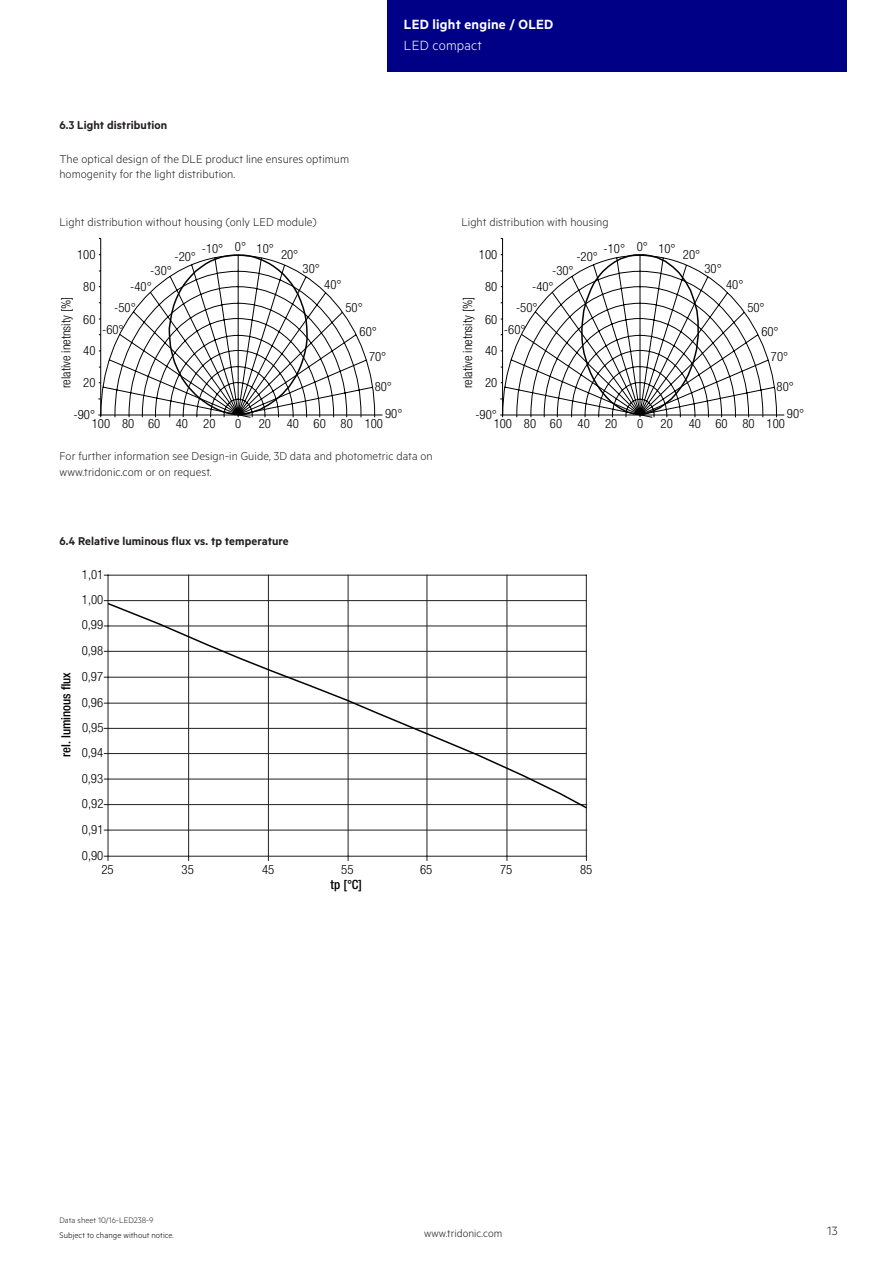
<style>
.page{position:relative;width:893px;height:1263px;background:#fff}
.page>*{position:absolute;margin:0;border:0;box-sizing:border-box;transform-origin:0 0}
.t1{font:600 15px "Metric";letter-spacing:.015em;color:#fff}
.t2{font:300 15px "Metric";letter-spacing:.015em;color:#fff}
.t3{font:300 13.5px "Metric";color:#231f20}
.t4{font:300 condensed 12.75px/16.2px "Helvetica Neue LTW1 G";color:#000001}
.t5{font:300 12.75px/15.1px "Metric";letter-spacing:.005em;color:#231f20}
.t6{font:600 12.75px "Metric";letter-spacing:.005em;color:#231f20}
.t7{font:500 condensed 12.75px "Helvetica Neue LTW1 G";color:#000001}
.t8{font:300 12px "Metric";letter-spacing:.005em;color:#231f20}
.t9{font:300 9px "Metric";letter-spacing:.01em;color:#000}
.t10{font:300 9px "Metric";letter-spacing:.005em;color:#231f20}
</style>
<div class="page">
<div style="left:387px;top:0;width:459px;height:72px;background:#000087"></div>
<hr style="left:100px;top:238px;width:1px;height:179px;background:#000001">
<hr style="left:98px;top:415px;width:284px;height:1px;background:#000001">
<svg style="left:98px;top:253px;width:277px;height:165px"></svg>
<hr style="left:108px;top:830px;width:479px;height:1px;background:#231f20">
<hr style="left:108px;top:575px;width:478px;height:1px;background:#231f20">
<hr style="left:586px;top:575px;width:1px;height:281px;background:#231f20">
<hr style="left:108px;top:575px;width:1px;height:281px;background:#231f20">
<hr style="left:108px;top:600px;width:478px;height:1px;background:#231f20">
<hr style="left:108px;top:856px;width:479px;height:1px;background:#231f20">
<hr style="left:268px;top:575px;width:1px;height:281px;background:#231f20">
<hr style="left:188px;top:575px;width:1px;height:281px;background:#231f20">
<hr style="left:348px;top:575px;width:1px;height:281px;background:#231f20">
<hr style="left:427px;top:575px;width:1px;height:281px;background:#231f20">
<hr style="left:507px;top:575px;width:1px;height:281px;background:#231f20">
<svg style="left:106px;top:602px;width:482px;height:208px"></svg>
<hr style="left:502px;top:238px;width:1px;height:179px;background:#000001">
<hr style="left:500px;top:415px;width:284px;height:1px;background:#000001">
<svg style="left:500px;top:253px;width:277px;height:165px"></svg>
<p class="t6" style="left:60px;top:117px;width:109px">6.3 Light distribution</p>
<p class="t5" style="left:59px;top:151px;width:291px">The optical design of the DLE product line ensures optimum homogenity for the light distribution.</p>
<p class="t1" style="left:404px;top:15px;width:151px">LED light engine / OLED</p>
<p class="t2" style="left:404px;top:37px;width:80px">LED compact</p>
<p class="t5" style="left:60px;top:214px;width:259px">Light distribution without housing (only LED module)</p>
<p class="t5" style="left:461px;top:214px;width:149px">Light distribution with housing</p>
<p class="t4" style="left:77px;top:247px;width:20px">100</p>
<p class="t4" style="left:235px;top:238px;width:13px">0°</p>
<p class="t4" style="left:202px;top:240px;width:23px">-10°</p>
<p class="t4" style="left:257px;top:240px;width:19px">10°</p>
<p class="t4" style="left:174px;top:249px;width:23px">-20°</p>
<p class="t4" style="left:281px;top:247px;width:19px">20°</p>
<p class="t4" style="left:58px;top:388px;width:92px;rotate:-90deg">relative inetnsity [%]</p>
<p class="t4" style="left:130px;top:262px;width:43px;text-indent:20px">-30° -40°</p>
<p class="t4" style="left:102px;top:296px;width:35px;line-height:22px;text-indent:12px">-50° -60°</p>
<p class="t4" style="left:83px;top:278px;width:14px">80</p>
<p class="t4" style="left:83px;top:311px;width:14px">60</p>
<p class="t4" style="left:83px;top:343px;width:14px">40</p>
<p class="t4" style="left:83px;top:375px;width:14px">20</p>
<p class="t4" style="left:303px;top:260px;width:19px">30°</p>
<p class="t4" style="left:324px;top:276px;width:19px">40°</p>
<p class="t4" style="left:360px;top:296px;width:19px;line-height:23.7px;text-indent:-14px">50°<br>60°</p>
<p class="t4" style="left:369px;top:349px;width:19px">70°</p>
<p class="t4" style="left:375px;top:378px;width:19px">80°</p>
<p class="t4" style="left:74px;top:406px;width:23px">-90°</p>
<p class="t4" style="left:385px;top:406px;width:19px">90°</p>
<p class="t4" style="left:235px;top:415px;width:8px">0</p>
<p class="t4" style="left:203px;top:415px;width:14px">20</p>
<p class="t4" style="left:287px;top:415px;width:14px">40</p>
<p class="t4" style="left:92px;top:415px;width:98px">100 80 60 40</p>
<p class="t4" style="left:341px;top:415px;width:44px">80 100</p>
<p class="t4" style="left:259px;top:415px;width:14px">20</p>
<p class="t4" style="left:314px;top:415px;width:14px">60</p>
<p class="t5" style="left:60px;top:448px;width:375px">For further information see Design-in Guide, 3D data and photometric data on www.tridonic.com or on request.</p>
<p class="t6" style="left:60px;top:534px;width:231px">6.4 Relative luminous flux vs. tp temperature</p>
<p class="t4" style="left:82px;top:566px;width:23px">1,01</p>
<p class="t4" style="left:82px;top:592px;width:23px">1,00</p>
<p class="t4" style="left:82px;top:617px;width:23px">0,99</p>
<p class="t7" style="left:58px;top:757px;width:86px;rotate:-90deg">rel. luminous flux</p>
<p class="t4" style="left:82px;top:642px;width:23px">0,98</p>
<p class="t4" style="left:82px;top:668px;width:23px">0,97</p>
<p class="t4" style="left:82px;top:694px;width:23px">0,96</p>
<p class="t4" style="left:82px;top:719px;width:23px">0,95</p>
<p class="t4" style="left:82px;top:744px;width:23px">0,94</p>
<p class="t4" style="left:82px;top:770px;width:23px">0,93</p>
<p class="t4" style="left:82px;top:795px;width:23px">0,92</p>
<p class="t4" style="left:82px;top:821px;width:23px">0,91</p>
<p class="t4" style="left:82px;top:847px;width:23px">0,90</p>
<p class="t4" style="left:479px;top:247px;width:20px">100</p>
<p class="t4" style="left:637px;top:238px;width:13px">0°</p>
<p class="t4" style="left:604px;top:240px;width:23px">-10°</p>
<p class="t4" style="left:658px;top:240px;width:19px">10°</p>
<p class="t4" style="left:576px;top:249px;width:23px">-20°</p>
<p class="t4" style="left:683px;top:247px;width:19px">20°</p>
<p class="t4" style="left:460px;top:388px;width:92px;rotate:-90deg">relative inetnsity [%]</p>
<p class="t4" style="left:532px;top:262px;width:43px;text-indent:20px">-30° -40°</p>
<p class="t4" style="left:504px;top:296px;width:35px;line-height:22px;text-indent:12px">-50° -60°</p>
<p class="t4" style="left:485px;top:278px;width:14px">80</p>
<p class="t4" style="left:485px;top:311px;width:14px">60</p>
<p class="t4" style="left:485px;top:343px;width:14px">40</p>
<p class="t4" style="left:485px;top:375px;width:14px">20</p>
<p class="t4" style="left:704px;top:260px;width:19px">30°</p>
<p class="t4" style="left:726px;top:276px;width:19px">40°</p>
<p class="t4" style="left:761px;top:296px;width:19px;line-height:23.7px;text-indent:-14px">50°<br>60°</p>
<p class="t4" style="left:771px;top:349px;width:19px">70°</p>
<p class="t4" style="left:777px;top:378px;width:19px">80°</p>
<p class="t4" style="left:475px;top:406px;width:23px">-90°</p>
<p class="t4" style="left:787px;top:406px;width:19px">90°</p>
<p class="t4" style="left:637px;top:415px;width:8px">0</p>
<p class="t4" style="left:605px;top:415px;width:14px">20</p>
<p class="t4" style="left:689px;top:415px;width:14px">40</p>
<p class="t4" style="left:494px;top:415px;width:98px">100 80 60 40</p>
<p class="t4" style="left:742px;top:415px;width:44px">80 100</p>
<p class="t4" style="left:661px;top:415px;width:14px">20</p>
<p class="t4" style="left:715px;top:415px;width:14px">60</p>
<p class="t4" style="left:102px;top:861px;width:14px">25</p>
<p class="t4" style="left:182px;top:861px;width:14px">35</p>
<p class="t4" style="left:262px;top:861px;width:14px">45</p>
<p class="t4" style="left:341px;top:861px;width:14px">55</p>
<p class="t4" style="left:420px;top:861px;width:14px">65</p>
<p class="t4" style="left:500px;top:861px;width:14px">75</p>
<p class="t4" style="left:580px;top:861px;width:14px">85</p>
<p class="t7" style="left:331px;top:877px;width:33px">tp [°C]</p>
<p class="t10" style="left:60px;top:1215px;width:96px">Data sheet 10/16-LED238-9</p>
<p class="t9" style="left:60px;top:1229px;width:116px">Subject to change without notice.</p>
<p class="t8" style="left:424px;top:1227px;width:80px">www.tridonic.com</p>
<p class="t3" style="left:827px;top:1223px;width:12px">13</p>
</div>
